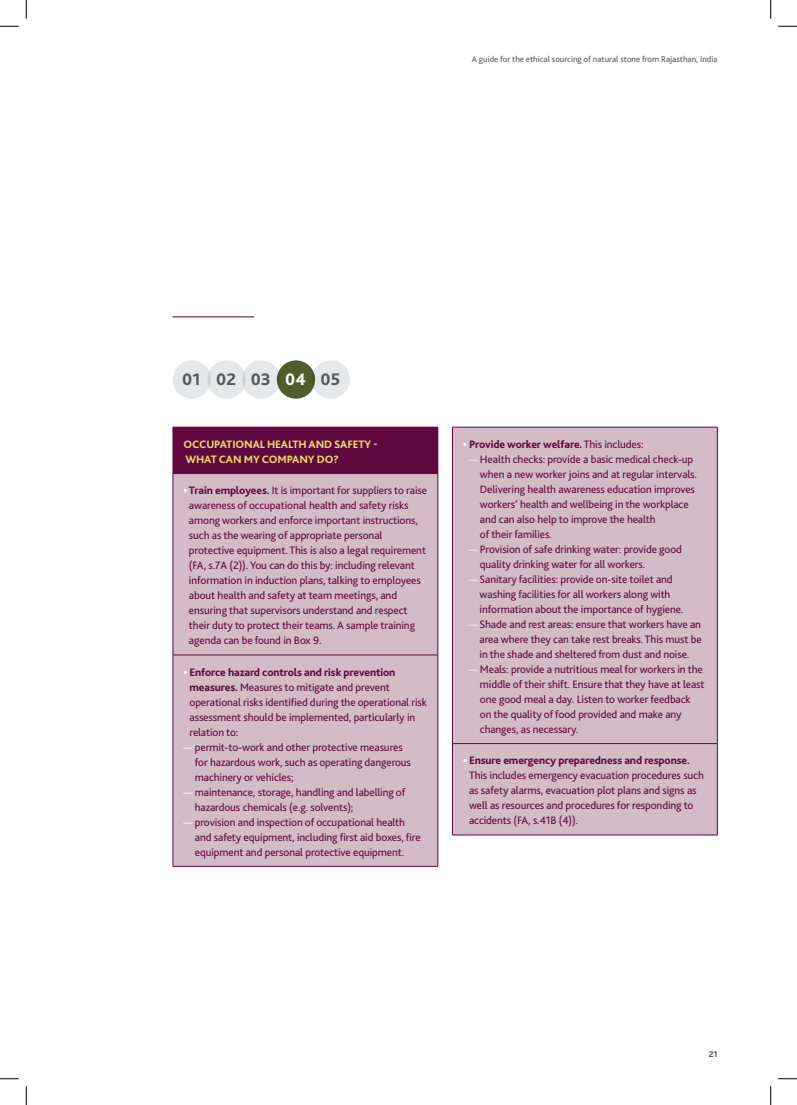
<style>
.page{position:relative;width:797px;height:1105px;background:#fff}
.page>*{position:absolute;margin:0;border:0;box-sizing:border-box;transform-origin:0 0}
.t1{font:800 17.5px "Bliss 2";color:#57585a}
.t2{font:11.25px/15px "Bliss 2";letter-spacing:-.01em;color:#61073f}
.t3{font:800 11.25px/15px "Bliss 2";letter-spacing:-.01em;color:#ebd96f}
.t4{font:800 11.25px "Bliss 2";letter-spacing:-.01em;color:#61073f}
.t5{font:8.75px "Bliss 2";color:#57585a}
.t6{font:800 8.75px "Bliss 2";color:#57585a}
.s1{color:#fff}
.s2{font-weight:800;color:#fff}
.s3{font-weight:800}
.s4{font-weight:400}
</style>
<div class="page">
<hr style="left:173px;top:316px;width:81px;height:1px;background:#793459">
<div style="left:311px;top:360px;width:39px;height:39px;background:#e6e7e9;border-radius:50%"></div>
<div style="left:277px;top:360px;width:38px;height:39px;background:#505d2a;border-radius:50%"></div>
<div style="left:242px;top:360px;width:38px;height:39px;background:#e6e7e9;border-radius:50%"></div>
<div style="left:207px;top:360px;width:39px;height:39px;background:#e6e7e9;border-radius:50%"></div>
<div style="left:173px;top:360px;width:38px;height:39px;background:#e6e7e9;border-radius:50%"></div>
<div style="left:173px;top:427px;width:265px;height:47px;background:#61073f"></div>
<div style="left:174px;top:474px;width:263px;height:392px;background:#d3bbc7"></div>
<hr style="left:173px;top:655px;width:265px;height:1px;background:#61073f">
<hr style="left:173px;top:474px;width:1px;height:181px;background:#61073f">
<hr style="left:437px;top:474px;width:1px;height:181px;background:#61073f">
<hr style="left:173px;top:655px;width:1px;height:211px;background:#61073f">
<hr style="left:437px;top:655px;width:1px;height:211px;background:#61073f">
<hr style="left:173px;top:866px;width:265px;height:1px;background:#61073f">
<div style="left:453px;top:428px;width:264px;height:407px;background:#d3bbc7"></div>
<hr style="left:452px;top:743px;width:265px;height:1px;background:#61073f">
<hr style="left:452px;top:427px;width:265px;height:1px;background:#61073f">
<hr style="left:452px;top:427px;width:1px;height:316px;background:#61073f">
<hr style="left:717px;top:427px;width:1px;height:316px;background:#61073f">
<hr style="left:452px;top:744px;width:1px;height:91px;background:#61073f">
<hr style="left:717px;top:744px;width:1px;height:91px;background:#61073f">
<hr style="left:452px;top:835px;width:265px;height:1px;background:#61073f">
<svg style="left:0;top:25px;width:19px;height:2px"></svg>
<svg style="left:778px;top:25px;width:19px;height:2px"></svg>
<svg style="left:0;top:1078px;width:19px;height:1px"></svg>
<svg style="left:778px;top:1078px;width:19px;height:1px"></svg>
<svg style="left:25px;top:0;width:2px;height:19px"></svg>
<svg style="left:25px;top:1086px;width:2px;height:19px"></svg>
<svg style="left:770px;top:0;width:1px;height:19px"></svg>
<svg style="left:770px;top:1086px;width:1px;height:19px"></svg>
<p class="t5" style="left:472px;top:54px;width:247px">A guide for the ethical sourcing of natural stone from Rajasthan, India</p>
<h1 class="t1" style="left:182px;top:368px;width:159px">01 02 03 <span class="s1">04</span> 05</h1>
<p class="t3" style="left:183px;top:436px;width:195px">OCCUPATIONAL HEALTH AND SAFETY -<br>WHAT CAN MY COMPANY DO?</p>
<p class="t2" style="left:189px;top:483px;width:240px;text-indent:-5px"><span class="s2">•</span> <span class="s3">Train employees.</span> It is important for suppliers to raise awareness of occupational health and safety risks among workers and enforce important instructions, such as the wearing of appropriate personal protective equipment. This is also a legal requirement (FA, s.7A (2)). You can do this by: including relevant information in induction plans, talking to employees about health and safety at team meetings, and ensuring that supervisors understand and respect their duty to protect their teams. A sample training agenda can be found in Box 9.</p>
<p class="t2" style="left:189px;top:664px;width:239px;text-indent:-6px"><span class="s2">•</span> <span class="s3">Enforce hazard controls and risk prevention measures.</span> Measures to mitigate and prevent operational risks identified during the operational risk assessment should be implemented, particularly in relation to:</p>
<p class="t2" style="left:195px;top:739px;width:218px;text-indent:-11px"><span class="s1">—</span> permit-to-work and other protective measures for hazardous work, such as operating dangerous machinery or vehicles;</p>
<p class="t2" style="left:195px;top:784px;width:212px;text-indent:-11px"><span class="s1">—</span> maintenance, storage, handling and labelling of hazardous chemicals (e.g. solvents);</p>
<p class="t2" style="left:195px;top:814px;width:227px;text-indent:-11px"><span class="s1">—</span> provision and inspection of occupational health and safety equipment, including first aid boxes, fire equipment and personal protective equipment.</p>
<p class="t4" style="left:463px;top:437px;width:182px"><span class="s1">•</span> Provide worker welfare. <span class="s4">This includes:</span></p>
<p class="t2" style="left:480px;top:451px;width:219px;text-indent:-11px"><span class="s1">—</span> Health checks: provide a basic medical check-up when a new worker joins and at regular intervals.<br>Delivering health awareness education improves workers’ health and wellbeing in the workplace and can also help to improve the health<br>of their families.</p>
<p class="t2" style="left:480px;top:541px;width:204px;text-indent:-11px"><span class="s1">—</span> Provision of safe drinking water: provide good quality drinking water for all workers.</p>
<p class="t2" style="left:479px;top:571px;width:205px;text-indent:-11px"><span class="s1">—</span> Sanitary facilities: provide on-site toilet and washing facilities for all workers along with information about the importance of hygiene.</p>
<p class="t2" style="left:479px;top:616px;width:224px;text-align:justify;text-indent:-11px"><span class="s1">—</span> Shade and rest areas: ensure that workers have an area where they can take rest breaks. This must be in the shade and sheltered from dust and noise.</p>
<p class="t2" style="left:480px;top:661px;width:226px;text-indent:-11px"><span class="s1">—</span> Meals: provide a nutritious meal for workers in the middle of their shift. Ensure that they have at least one good meal a day. Listen to worker feedback on the quality of food provided and make any changes, as necessary.</p>
<p class="t2" style="left:469px;top:753px;width:236px;text-indent:-6px"><span class="s2">•</span> <span class="s3">Ensure emergency preparedness and response.<br></span>This includes emergency evacuation procedures such as safety alarms, evacuation plot plans and signs as well as resources and procedures for responding to accidents (FA, s.41B (4)).</p>
<p class="t6" style="left:708px;top:1049px;width:10px">21</p>
</div>
